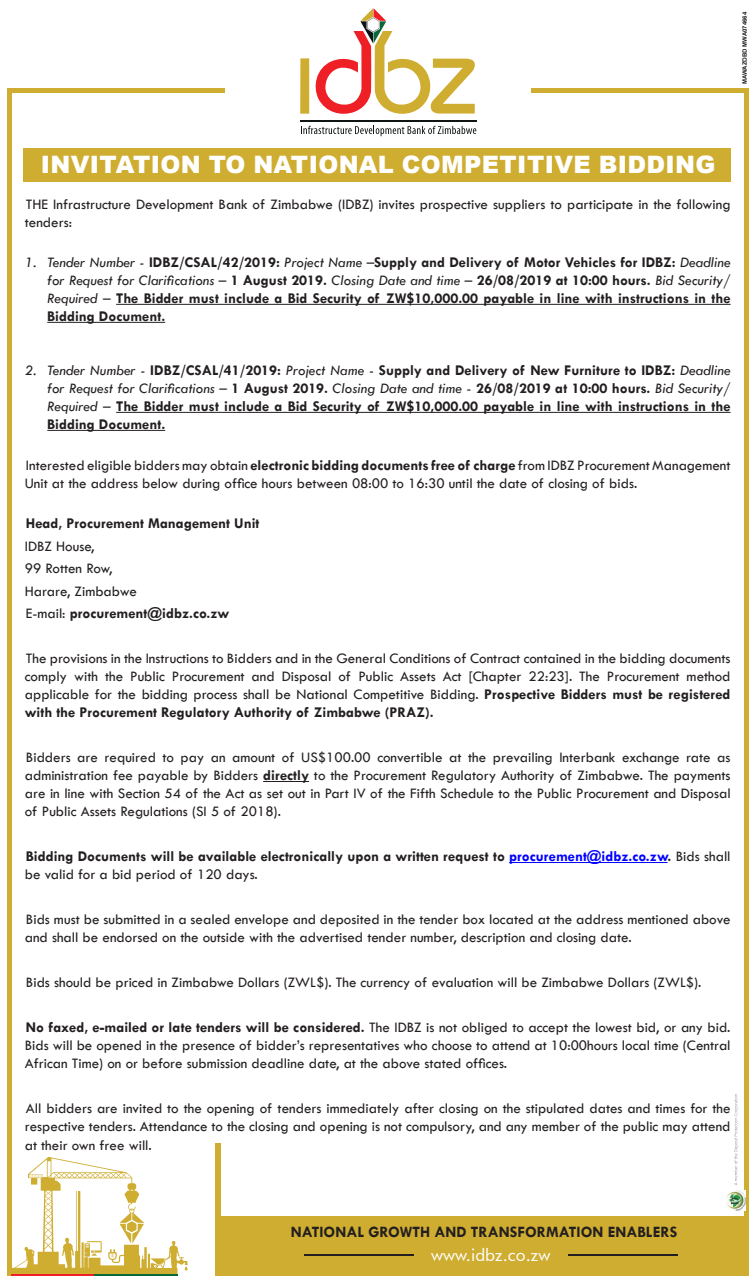
<style>
.page{position:relative;width:755px;height:1276px;background:#fff}
.page>*{position:absolute;margin:0;border:0;box-sizing:border-box;transform-origin:0 0}
.t1{font:900 24px "Arial";letter-spacing:.015em;color:#fff}
.t2{font:17.4px "Futura BT";color:#fff}
.t3{font:700 15.9px "Tw Cen";color:#231f20}
.t4{font:15px/18px "Tw Cen";color:#231f20;text-align:justify}
.t5{font:700 15px/18px "Tw Cen";color:#231f20;text-align:justify}
.t6{font:700 6px "Arial";color:#231f20}
.s1{font-weight:400;font-style:italic}
.s2{font-weight:700}
.s3{font-weight:400}
.s4{color:#00f}
</style>
<div class="page">
<div style="left:216px;top:1143px;width:5px;height:133px;background:#cfad31"></div>
<hr style="left:10px;top:89px;width:215px;height:4px;background:#cfad31">
<hr style="left:531px;top:89px;width:215px;height:4px;background:#cfad31">
<hr style="left:8px;top:89px;width:4px;height:1187px;background:#cfad31">
<hr style="left:744px;top:89px;width:4px;height:1187px;background:#cfad31">
<div style="left:221px;top:1216px;width:527px;height:60px;background:#cfad31"></div>
<div style="left:300px;top:58px;width:9px;height:56px;background:#cfad31"></div>
<svg style="left:315px;top:8px;width:160px;height:106px"></svg>
<svg style="left:301px;top:126px;width:175px;height:10px"></svg>
<hr style="left:300px;top:120px;width:176px;height:1px;background:#101414">
<div style="left:23px;top:148px;width:707px;height:33px;background:#cfad31"></div>
<hr style="left:304px;top:1254px;width:109px;height:2px;background:#231f20">
<hr style="left:568px;top:1254px;width:109px;height:2px;background:#231f20">
<svg style="left:12px;top:1157px;width:176px;height:118px"></svg>
<hr style="left:94px;top:1274px;width:83px;height:2px;background:#09683a">
<hr style="left:11px;top:1274px;width:83px;height:2px;background:#ee2026">
<svg style="left:734px;top:1094px;width:4px;height:91px"></svg>
<img style="left:727px;top:1190px;width:18px;height:20px">
<hr style="left:116px;top:304px;width:614px;height:1px;background:#231f20">
<hr style="left:47px;top:322px;width:118px;height:1px;background:#231f20">
<hr style="left:116px;top:412px;width:614px;height:1px;background:#231f20">
<hr style="left:47px;top:430px;width:118px;height:1px;background:#231f20">
<hr style="left:263px;top:781px;width:46px;height:1px;background:#231f20">
<hr style="left:509px;top:862px;width:158px;height:1px;background:#00f">
<p class="t6" style="left:740px;top:84px;width:74px;rotate:-90deg">MAWAZOBD MWA074664</p>
<p class="t1" style="left:41px;top:147px;width:676px">INVITATION TO NATIONAL COMPETITIVE BIDDING</p>
<p class="t4" style="left:25px;top:195px;width:707px">THE Infrastructure Development Bank of Zimbabwe (IDBZ) invites prospective suppliers to participate in the following tenders:</p>
<p class="t5" style="left:47px;top:253px;width:685px;text-indent:-22px"><span class="s1">1. Tender Number -</span> IDBZ/CSAL/42/2019: <span class="s1">Project Name –</span>Supply and Delivery of Motor Vehicles for IDBZ: <span class="s1">Deadline for Request for Clarifications –</span> 1 August 2019. <span class="s1">Closing Date and time –</span> 26/08/2019 at 10:00 hours. <span class="s1">Bid Security/ Required –</span> The Bidder must include a Bid Security of ZW$10,000.00 payable in line with instructions in the Bidding Document.</p>
<p class="t5" style="left:47px;top:361px;width:685px;text-indent:-22px"><span class="s1">2. Tender Number -</span> IDBZ/CSAL/41/2019: <span class="s1">Project Name -</span> Supply and Delivery of New Furniture to IDBZ: <span class="s1">Deadline for Request for Clarifications –</span> 1 August 2019. <span class="s1">Closing Date and time -</span> 26/08/2019 at 10:00 hours. <span class="s1">Bid Security/ Required –</span> The Bidder must include a Bid Security of ZW$10,000.00 payable in line with instructions in the Bidding Document.</p>
<p class="t4" style="left:25px;top:456px;width:707px">Interested eligible bidders may obtain <span class="s2">electronic bidding documents free of charge</span> from IDBZ Procurement Management<br>Unit at the address below during office hours between 08:00 to 16:30 until the date of closing of bids.</p>
<p class="t5" style="left:26px;top:514px;width:235px">Head, Procurement Management Unit</p>
<p class="t4" style="left:25px;top:537px;width:71px">IDBZ House,</p>
<p class="t4" style="left:25px;top:559px;width:89px">99 Rotten Row,</p>
<p class="t4" style="left:25px;top:582px;width:114px">Harare, Zimbabwe</p>
<p class="t5" style="left:26px;top:604px;width:205px"><span class="s3">E-mail:</span> procurement@idbz.co.zw</p>
<p class="t4" style="left:25px;top:649px;width:707px">The provisions in the Instructions to Bidders and in the General Conditions of Contract contained in the bidding documents comply with the Public Procurement and Disposal of Public Assets Act [Chapter 22:23]. The Procurement method applicable for the bidding process shall be National Competitive Bidding. <span class="s2">Prospective Bidders must be registered with the Procurement Regulatory Authority of Zimbabwe (PRAZ).</span></p>
<p class="t4" style="left:25px;top:748px;width:707px">Bidders are required to pay an amount of US$100.00 convertible at the prevailing Interbank exchange rate as administration fee payable by Bidders <span class="s2">directly</span> to the Procurement Regulatory Authority of Zimbabwe. The payments are in line with Section 54 of the Act as set out in Part IV of the Fifth Schedule to the Public Procurement and Disposal of Public Assets Regulations (SI 5 of 2018).</p>
<p class="t5" style="left:25px;top:847px;width:707px">Bidding Documents will be available electronically upon a written request to <span class="s4">procurement@idbz.co.zw</span>. <span class="s3">Bids shall be valid for a bid period of 120 days.</span></p>
<p class="t4" style="left:25px;top:910px;width:707px">Bids must be submitted in a sealed envelope and deposited in the tender box located at the address mentioned above and shall be endorsed on the outside with the advertised tender number, description and closing date.</p>
<p class="t4" style="left:26px;top:973px;width:677px">Bids should be priced in Zimbabwe Dollars (ZWL$). The currency of evaluation will be Zimbabwe Dollars (ZWL$).</p>
<p class="t4" style="left:25px;top:1018px;width:707px"><span class="s2">No faxed, e-mailed or late tenders will be considered.</span> The IDBZ is not obliged to accept the lowest bid, or any bid.<br>Bids will be opened in the presence of bidder’s representatives who choose to attend at 10:00hours local time (Central African Time) on or before submission deadline date, at the above stated offices.</p>
<p class="t4" style="left:25px;top:1099px;width:707px">All bidders are invited to the opening of tenders immediately after closing on the stipulated dates and times for the respective tenders. Attendance to the closing and opening is not compulsory, and any member of the public may attend at their own free will.</p>
<p class="t3" style="left:291px;top:1222px;width:388px">NATIONAL GROWTH AND TRANSFORMATION ENABLERS</p>
<p class="t2" style="left:431px;top:1244px;width:121px">www.idbz.co.zw</p>
</div>
